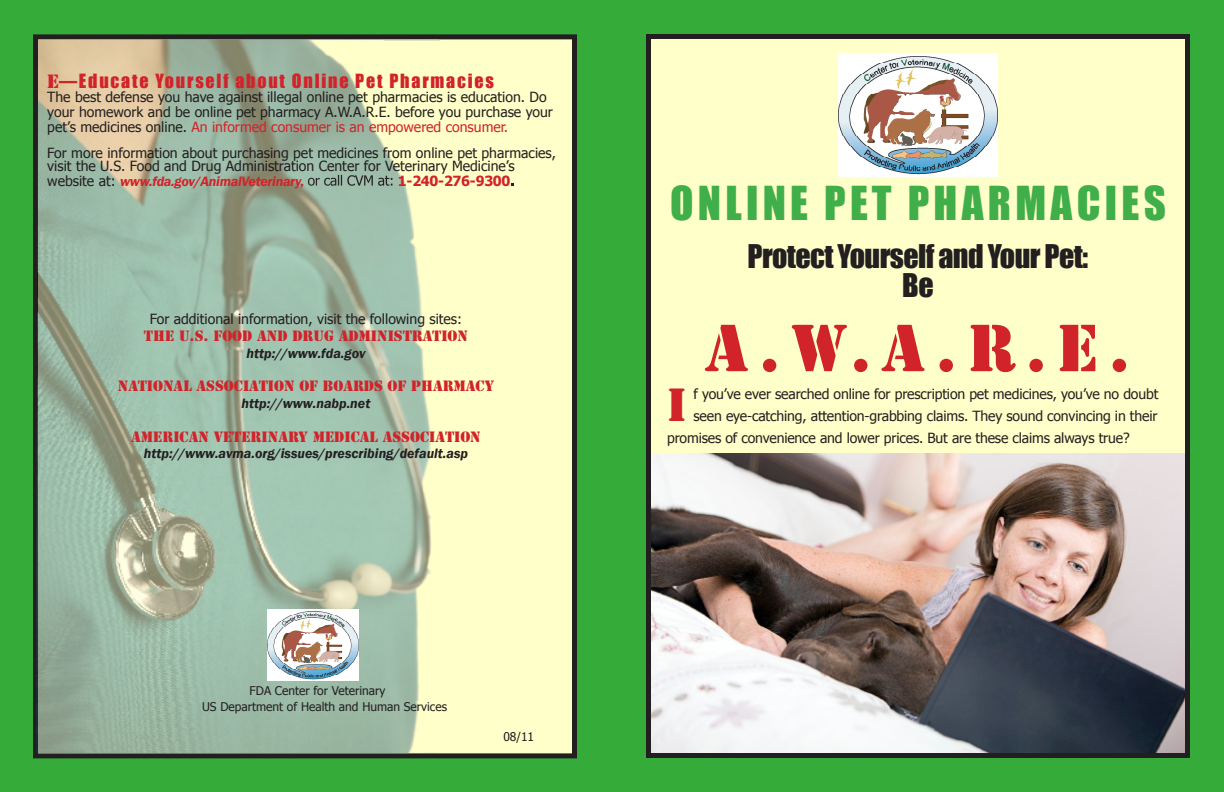
<style>
.page{position:relative;width:1224px;height:792px;background:#fff}
.page>*{position:absolute;margin:0;border:0;box-sizing:border-box;transform-origin:0 0}
.t1{font:62px "Stencil Std";color:#d1232a}
.t2{font:43.4px "Stencil Std";color:#d1232a}
.t3{font:43px "Impact";letter-spacing:.1em;color:#40ae49}
.t4{font:30px "Impact";letter-spacing:-.02em;color:#231f20}
.t5{font:18px "Impact";letter-spacing:.1em;color:#d1232a}
.t6{font:14px/14.8px "Tahoma";color:#231f20}
.t7{font:14px "Stencil Std";color:#d1232a}
.t8{font:italic 600 14px "Franklin Gothic";color:#231f20}
.t9{font:italic 600 14px "Franklin Gothic";letter-spacing:-.02em;color:#d1232a}
.t10{font:12px "Tahoma";color:#231f20}
.s1{font-family:"Stencil Std"}
.s2{color:#d1232a}
.s3{font-family:"Tahoma";font-weight:400;font-style:normal;color:#231f20}
.s4{font-family:"Tahoma";font-weight:400;font-style:normal;color:#fff}
.s5{font-family:"Tahoma";font-weight:700;font-style:normal}
</style>
<div class="page">
<div style="left:0;top:0;width:612px;height:792px;background:#35ac39"></div>
<div style="left:36px;top:37px;width:538px;height:719px;background:#ffffc9"></div>
<div style="left:33px;top:34px;width:544px;height:724px;border:5px solid #231f20"></div>
<div style="left:612px;top:0;width:612px;height:792px;background:#35ac39"></div>
<div style="left:648px;top:36px;width:540px;height:720px;background:#ffffc9"></div>
<div style="left:646px;top:34px;width:544px;height:724px;border:5px solid #231f20"></div>
<img style="left:36px;top:40px;width:475px;height:713px">
<img style="left:267px;top:610px;width:92px;height:71px">
<img style="left:651px;top:453px;width:534px;height:300px">
<img style="left:838px;top:53px;width:159px;height:124px">
<p class="t5" style="left:47px;top:67px;width:448px"><span class="s1">E</span>—Educate Yourself about Online Pet Pharmacies</p>
<p class="t6" style="left:47px;top:89px;width:507px">The best defense you have against illegal online pet pharmacies is education. Do your homework and be online pet pharmacy A.W.A.R.E. before you purchase your pet’s medicines online. <span class="s2">An informed consumer is an empowered consumer.</span></p>
<p class="t6" style="left:47px;top:146px;width:510px;line-height:13px">For more information about purchasing pet medicines from online pet pharmacies, visit the U.S. Food and Drug Administration Center for Veterinary Medicine’s</p>
<p class="t9" style="left:47px;top:172px;width:469px"><span class="s3">website at:</span> www.fda.gov/AnimalVeterinary, <span class="s4">or call CVM at:</span> <span class="s5">1-240-276-9300</span><span class="s4">.</span></p>
<p class="t6" style="left:150px;top:311px;width:314px">For additional information, visit the following sites:</p>
<p class="t7" style="left:144px;top:327px;width:326px">THE U.S. FOOD AND DRUG ADMINISTRATION</p>
<p class="t8" style="left:247px;top:344px;width:120px">http://www.fda.gov</p>
<p class="t7" style="left:118px;top:377px;width:378px">NATIONAL ASSOCIATION OF BOARDS OF PHARMACY</p>
<p class="t8" style="left:242px;top:394px;width:130px">http://www.nabp.net</p>
<p class="t7" style="left:131px;top:427px;width:351px">AMERICAN VETERINARY MEDICAL ASSOCIATION</p>
<p class="t8" style="left:144px;top:445px;width:326px">http://www.avma.org/issues/prescribing/default.asp</p>
<p class="t10" style="left:250px;top:683px;width:137px">FDA Center for Veterinary</p>
<p class="t10" style="left:202px;top:699px;width:247px">US Department of Health and Human Services</p>
<p class="t10" style="left:503px;top:729px;width:32px">08/11</p>
<p class="t3" style="left:670px;top:170px;width:497px">ONLINE PET PHARMACIES</p>
<p class="t4" style="left:748px;top:233px;width:342px">Protect Yourself and Your Pet:</p>
<p class="t4" style="left:902px;top:262px;width:33px">Be</p>
<p class="t1" style="left:705px;top:308px;width:427px">A.W.A.R.E.</p>
<p class="t2" style="left:667px;top:377px;width:21px">I</p>
<p class="t6" style="left:694px;top:386px;width:466px">f you’ve ever searched online for prescription pet medicines, you’ve no doubt</p>
<p class="t6" style="left:694px;top:408px;width:465px">seen eye-catching, attention-grabbing claims. They sound convincing in their</p>
<p class="t6" style="left:667px;top:430px;width:464px">promises of convenience and lower prices. But are these claims always true?</p>
</div>
